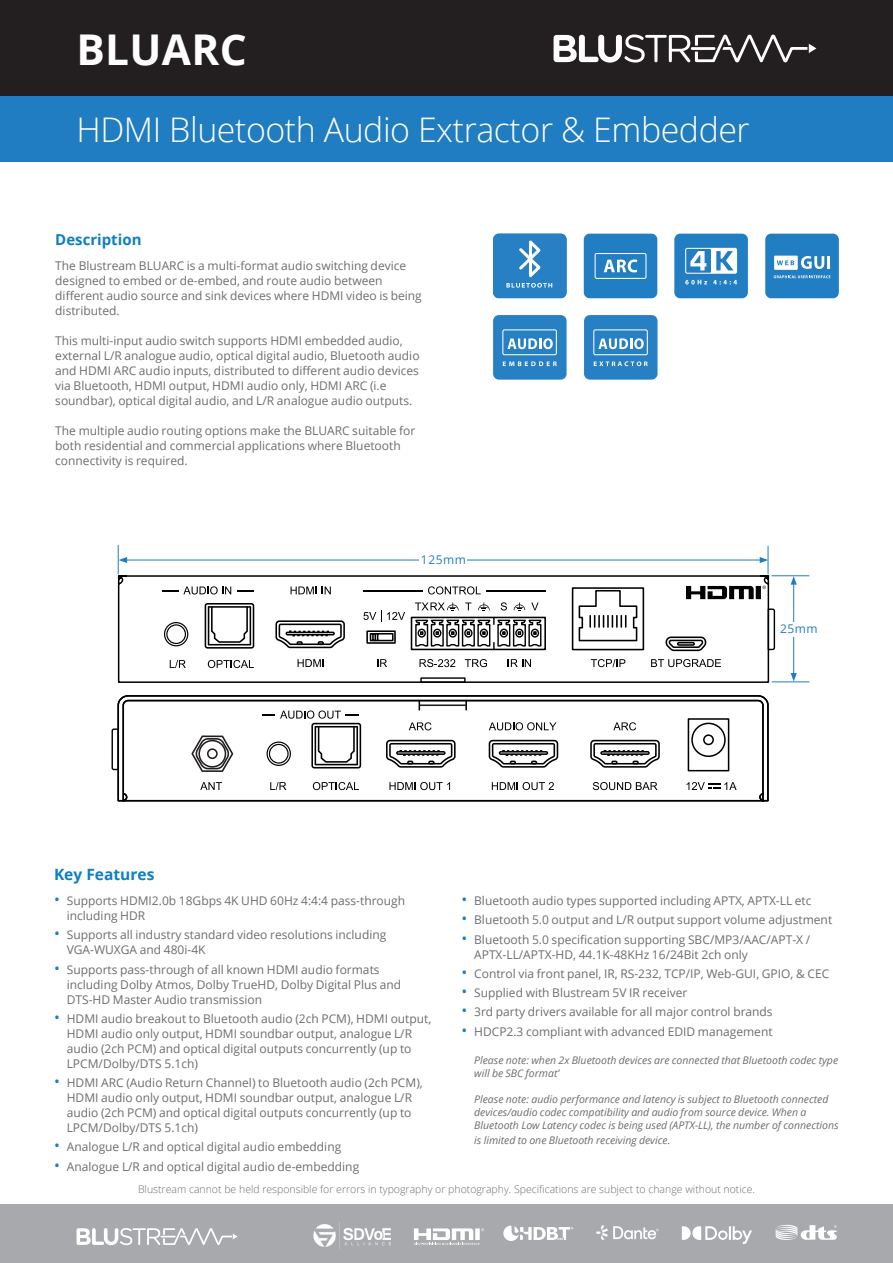
<style>
.page{position:relative;width:893px;height:1263px;background:#fff}
.page>*{position:absolute;margin:0;border:0;box-sizing:border-box;transform-origin:0 0}
.t1{font:700 42.45px "Open Sans";letter-spacing:.005em;color:#fff}
.t2{font:300 33.9px "Open Sans";letter-spacing:-.015em;color:#fff}
.t3{font:700 15.6px "Open Sans";color:#0c80c4}
.t4{font:700 15px "Open Sans";color:#0c80c4}
.t5{font:12px/15px "Open Sans";color:#6c6d70}
.t6{font:12px "Open Sans";letter-spacing:.04em;color:#207dc1}
.t7{font:italic 10.5px/13.2px "Open Sans";color:#6c6d70}
.t8{font:300 10.5px "Open Sans";color:#6c6d70}
.s1{font-size:15.6px;color:#207dc1}
</style>
<div class="page">
<div style="left:0;top:0;width:893px;height:96px;background:#231f20"></div>
<div style="left:0;top:96px;width:893px;height:66px;background:#207dc1"></div>
<div style="left:0;top:1205px;width:893px;height:58px;background:#a8a9ad"></div>
<svg style="left:77px;top:1228px;width:160px;height:18px"></svg>
<svg style="left:503px;top:1225px;width:70px;height:16px"></svg>
<svg style="left:414px;top:1228px;width:70px;height:17px"></svg>
<img style="left:596px;top:1225px;width:63px;height:15px">
<svg style="left:682px;top:1226px;width:70px;height:18px"></svg>
<svg style="left:776px;top:1225px;width:61px;height:15px"></svg>
<img style="left:313px;top:1222px;width:78px;height:27px">
<svg style="left:554px;top:34px;width:262px;height:29px"></svg>
<hr style="left:125px;top:560px;width:637px;height:1px;background:#207dc1">
<svg style="left:118px;top:545px;width:9px;height:29px"></svg>
<svg style="left:760px;top:546px;width:9px;height:28px"></svg>
<div style="left:420px;top:554px;width:47px;height:14px;background:#fff"></div>
<svg style="left:493px;top:234px;width:74px;height:64px;background:#3a8bc9"></svg>
<div style="left:674px;top:234px;width:74px;height:64px;background:#227ec2;border-radius:6px"></div>
<svg style="left:685px;top:280px;width:22px;height:5px"></svg>
<svg style="left:713px;top:280px;width:24px;height:5px"></svg>
<svg style="left:685px;top:248px;width:52px;height:26px"></svg>
<div style="left:584px;top:234px;width:73px;height:64px;background:#227ec2;border-radius:6px"></div>
<svg style="left:595px;top:253px;width:51px;height:26px"></svg>
<div style="left:765px;top:234px;width:74px;height:64px;background:#227ec2;border-radius:6px"></div>
<svg style="left:774px;top:275px;width:56px;height:3px"></svg>
<svg style="left:801px;top:256px;width:29px;height:13px"></svg>
<div style="left:774px;top:256px;width:24px;height:14px;background:#fff"></div>
<svg style="left:777px;top:260px;width:17px;height:5px"></svg>
<div style="left:493px;top:315px;width:74px;height:64px;background:#2780c4;border-radius:6px"></div>
<svg style="left:503px;top:361px;width:54px;height:5px"></svg>
<svg style="left:502px;top:329px;width:55px;height:26px"></svg>
<div style="left:584px;top:315px;width:73px;height:64px;background:#2780c4;border-radius:6px"></div>
<svg style="left:594px;top:361px;width:54px;height:5px"></svg>
<svg style="left:593px;top:329px;width:55px;height:26px"></svg>
<svg style="left:118px;top:575px;width:652px;height:108px"></svg>
<svg style="left:117px;top:695px;width:652px;height:106px"></svg>
<svg style="left:121px;top:699px;width:644px;height:83px"></svg>
<svg style="left:112px;top:728px;width:8px;height:43px"></svg>
<svg style="left:489px;top:740px;width:69px;height:28px"></svg>
<svg style="left:590px;top:740px;width:70px;height:28px"></svg>
<svg style="left:687px;top:717px;width:43px;height:55px"></svg>
<svg style="left:613px;top:722px;width:23px;height:8px"></svg>
<svg style="left:489px;top:722px;width:67px;height:8px"></svg>
<svg style="left:191px;top:704px;width:277px;height:68px"></svg>
<svg style="left:121px;top:782px;width:644px;height:19px"></svg>
<hr style="left:772px;top:575px;width:37px;height:1px;background:#207dc1">
<hr style="left:772px;top:681px;width:37px;height:1px;background:#207dc1">
<hr style="left:793px;top:582px;width:1px;height:93px;background:#207dc1">
<svg style="left:791px;top:673px;width:6px;height:8px"></svg>
<svg style="left:791px;top:576px;width:6px;height:9px"></svg>
<div style="left:779px;top:623px;width:40px;height:14px;background:#fff"></div>
<h1 class="t1" style="left:77px;top:19px;width:172px">BLUARC</h1>
<h2 class="t2" style="left:77px;top:106px;width:675px">HDMI Bluetooth Audio Extractor &amp; Embedder</h2>
<p class="t4" style="left:55px;top:229px;width:88px">Description</p>
<p class="t5" style="left:55px;top:257px;width:368px">The Blustream BLUARC is a multi-format audio switching device designed to embed or de-embed, and route audio between different audio source and sink devices where HDMI video is being distributed.</p>
<p class="t5" style="left:55px;top:332px;width:366px">This multi-input audio switch supports HDMI embedded audio, external L/R analogue audio, optical digital audio, Bluetooth audio and HDMI ARC audio inputs, distributed to different audio devices via Bluetooth, HDMI output, HDMI audio only, HDMI ARC (i.e soundbar), optical digital audio, and L/R analogue audio outputs.</p>
<p class="t5" style="left:55px;top:422px;width:362px">The multiple audio routing options make the BLUARC suitable for both residential and commercial applications where Bluetooth connectivity is required.</p>
<p class="t6" style="left:421px;top:551px;width:46px">125mm</p>
<p class="t6" style="left:780px;top:620px;width:39px">25mm</p>
<h3 class="t3" style="left:54px;top:864px;width:102px">Key Features</h3>
<p class="t5" style="left:67px;top:893px;width:340px;text-indent:-13px"><span class="s1">•</span> Supports HDMI2.0b 18Gbps 4K UHD 60Hz 4:4:4 pass-through including HDR</p>
<p class="t5" style="left:67px;top:927px;width:321px;text-indent:-13px"><span class="s1">•</span> Supports all industry standard video resolutions including<br>VGA-WUXGA and 480i-4K</p>
<p class="t5" style="left:67px;top:961px;width:336px;text-indent:-13px"><span class="s1">•</span> Supports pass-through of all known HDMI audio formats including Dolby Atmos, Dolby TrueHD, Dolby Digital Plus and<br>DTS-HD Master Audio transmission</p>
<p class="t5" style="left:67px;top:1011px;width:366px;text-indent:-13px"><span class="s1">•</span> HDMI audio breakout to Bluetooth audio (2ch PCM), HDMI output, HDMI audio only output, HDMI soundbar output, analogue L/R audio (2ch PCM) and optical digital outputs concurrently (up to LPCM/Dolby/DTS 5.1ch)</p>
<p class="t5" style="left:67px;top:1075px;width:358px;text-indent:-13px"><span class="s1">•</span> HDMI ARC (Audio Return Channel) to Bluetooth audio (2ch PCM), HDMI audio only output, HDMI soundbar output, analogue L/R audio (2ch PCM) and optical digital outputs concurrently (up to LPCM/Dolby/DTS 5.1ch)</p>
<p class="t5" style="left:54px;top:1139px;width:289px"><span class="s1">•</span> Analogue L/R and optical digital audio embedding</p>
<p class="t5" style="left:54px;top:1158px;width:307px"><span class="s1">•</span> Analogue L/R and optical digital audio de-embedding</p>
<p class="t5" style="left:461px;top:893px;width:352px"><span class="s1">•</span> Bluetooth audio types supported including APTX, APTX-LL etc</p>
<p class="t5" style="left:461px;top:912px;width:372px"><span class="s1">•</span> Bluetooth 5.0 output and L/R output support volume adjustment</p>
<p class="t5" style="left:474px;top:931px;width:337px;text-indent:-13px"><span class="s1">•</span> Bluetooth 5.0 specification supporting SBC/MP3/AAC/APT-X /<br>APTX-LL/APTX-HD, 44.1K-48KHz 16/24Bit 2ch only</p>
<p class="t5" style="left:461px;top:966px;width:369px"><span class="s1">•</span> Control via front panel, IR, RS-232, TCP/IP, Web-GUI, GPIO, &amp; CEC</p>
<p class="t5" style="left:461px;top:985px;width:227px"><span class="s1">•</span> Supplied with Blustream 5V IR receiver</p>
<p class="t5" style="left:461px;top:1004px;width:313px"><span class="s1">•</span> 3rd party drivers available for all major control brands</p>
<p class="t5" style="left:461px;top:1023px;width:313px"><span class="s1">•</span> HDCP2.3 compliant with advanced EDID management</p>
<p class="t7" style="left:474px;top:1053px;width:365px">Please note: when 2x Bluetooth devices are connected that Bluetooth codec type will be SBC format’</p>
<p class="t7" style="left:474px;top:1092px;width:366px">Please note: audio performance and latency is subject to Bluetooth connected devices/audio codec compatibility and audio from source device. When a<br>Bluetooth Low Latency codec is being used (APTX-LL), the number of connections</p>
<p class="t7" style="left:474px;top:1133px;width:198px">is limited to one Bluetooth receiving device.</p>
<p class="t8" style="left:138px;top:1182px;width:619px">Blustream cannot be held responsible for errors in typography or photography. Specifications are subject to change without notice.</p>
</div>
